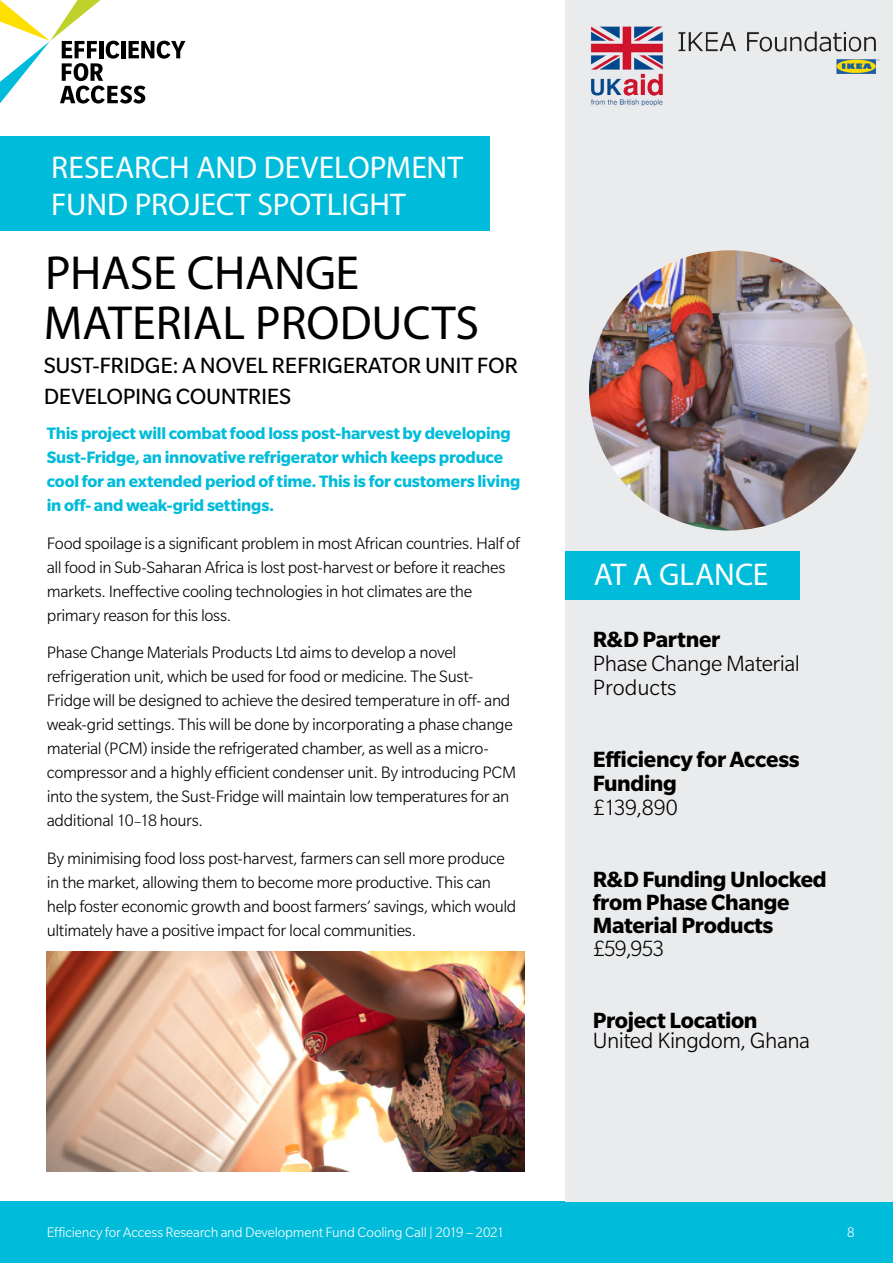
<style>
.page{position:relative;width:893px;height:1263px;background:#fff}
.page>*{position:absolute;margin:0;border:0;box-sizing:border-box;transform-origin:0 0}
.t1{font:48px/49.5px "Myriad Pro";color:#000}
.t2{font:31.5px/37.5px "Myriad Pro";color:#fff}
.t3{font:700 24px/22.8px "Slate Std";letter-spacing:-.015em;color:#000}
.t4{font:300 24px/23.9px "Slate Std";letter-spacing:-.02em;color:#000}
.t5{font:24px/31.5px "Slate Std";letter-spacing:-.015em;color:#000}
.t6{font:300 18px/24px "Slate Std";letter-spacing:-.02em;color:#000}
.t7{font:700 18px/24px "Slate Std";letter-spacing:-.015em;color:#00bcda}
.t8{font:300 15px "Slate Std";letter-spacing:-.01em;color:#fff}
.s1{font-size:15px}
</style>
<div class="page">
<div style="left:0;top:1202px;width:893px;height:61px;background:#00bcda"></div>
<div style="left:565px;top:0;width:328px;height:1202px;background:#eaebed"></div>
<img style="left:589px;top:250px;width:280px;height:280px;border-radius:140px">
<div style="left:565px;top:552px;width:235px;height:48px;background:#00bcda"></div>
<img style="left:47px;top:952px;width:477px;height:219px">
<div style="left:0;top:137px;width:490px;height:94px;background:#00bcda"></div>
<svg style="left:0;top:0;width:185px;height:104px"></svg>
<img style="left:591px;top:26px;width:72px;height:80px">
<img style="left:678px;top:31px;width:202px;height:43px">
<h2 class="t2" style="left:51px;top:148px;width:413px">RESEARCH AND DEVELOPMENT<br>FUND PROJECT SPOTLIGHT</h2>
<h1 class="t1" style="left:44px;top:248px;width:437px">PHASE CHANGE<br>MATERIAL PRODUCTS</h1>
<h3 class="t5" style="left:44px;top:349px;width:476px">SUST-FRIDGE: A NOVEL REFRIGERATOR UNIT FOR<br>DEVELOPING COUNTRIES</h3>
<p class="t7" style="left:47px;top:421px;width:475px">This project will combat food loss post-harvest by developing Sust-Fridge, an innovative refrigerator which keeps produce cool for an extended period of time. This is for customers living in off- and weak-grid settings.</p>
<p class="t6" style="left:47px;top:531px;width:474px">Food spoilage is a significant problem in most African countries. Half of all food in Sub-Saharan Africa is lost post-harvest or before it reaches markets. Ineffective cooling technologies in hot climates are the primary reason for this loss.</p>
<p class="t6" style="left:47px;top:640px;width:471px">Phase Change Materials Products Ltd aims to develop a novel refrigeration unit, which be used for food or medicine. The Sust-Fridge will be designed to achieve the desired temperature in off- and weak-grid settings. This will be done by incorporating a phase change material (PCM) inside the refrigerated chamber, as well as a micro&shy;compressor and a highly efficient condenser unit. By introducing PCM into the system, the Sust-Fridge will maintain low temperatures for an additional 10<span class="s1">–</span>18 hours.</p>
<p class="t6" style="left:47px;top:846px;width:471px">By minimising food loss post-harvest, farmers can sell more produce in the market, allowing them to become more productive. This can help foster economic growth and boost farmers’ savings, which would ultimately have a positive impact for local communities.</p>
<h2 class="t2" style="left:594px;top:556px;width:176px">AT A GLANCE</h2>
<h3 class="t3" style="left:593px;top:628px;width:129px">R&amp;D Partner</h3>
<h3 class="t4" style="left:593px;top:652px;width:209px">Phase Change Material<br>Products</h3>
<h3 class="t3" style="left:593px;top:747px;width:208px;line-height:23.9px">Efficiency for Access<br>Funding</h3>
<h3 class="t4" style="left:593px;top:796px;width:86px">£139,890</h3>
<h3 class="t3" style="left:593px;top:868px;width:235px">R&amp;D Funding Unlocked from Phase Change<br>Material Products</h3>
<h3 class="t4" style="left:593px;top:936px;width:73px">£59,953</h3>
<h3 class="t3" style="left:593px;top:1008px;width:166px">Project Location</h3>
<h3 class="t4" style="left:593px;top:1028px;width:219px">United Kingdom, Ghana</h3>
<p class="t8" style="left:47px;top:1224px;width:459px">Efficiency for Access Research and Development Fund Cooling Call | 2019 – 2021</p>
<p class="t8" style="left:847px;top:1224px;width:9px">8</p>
</div>
